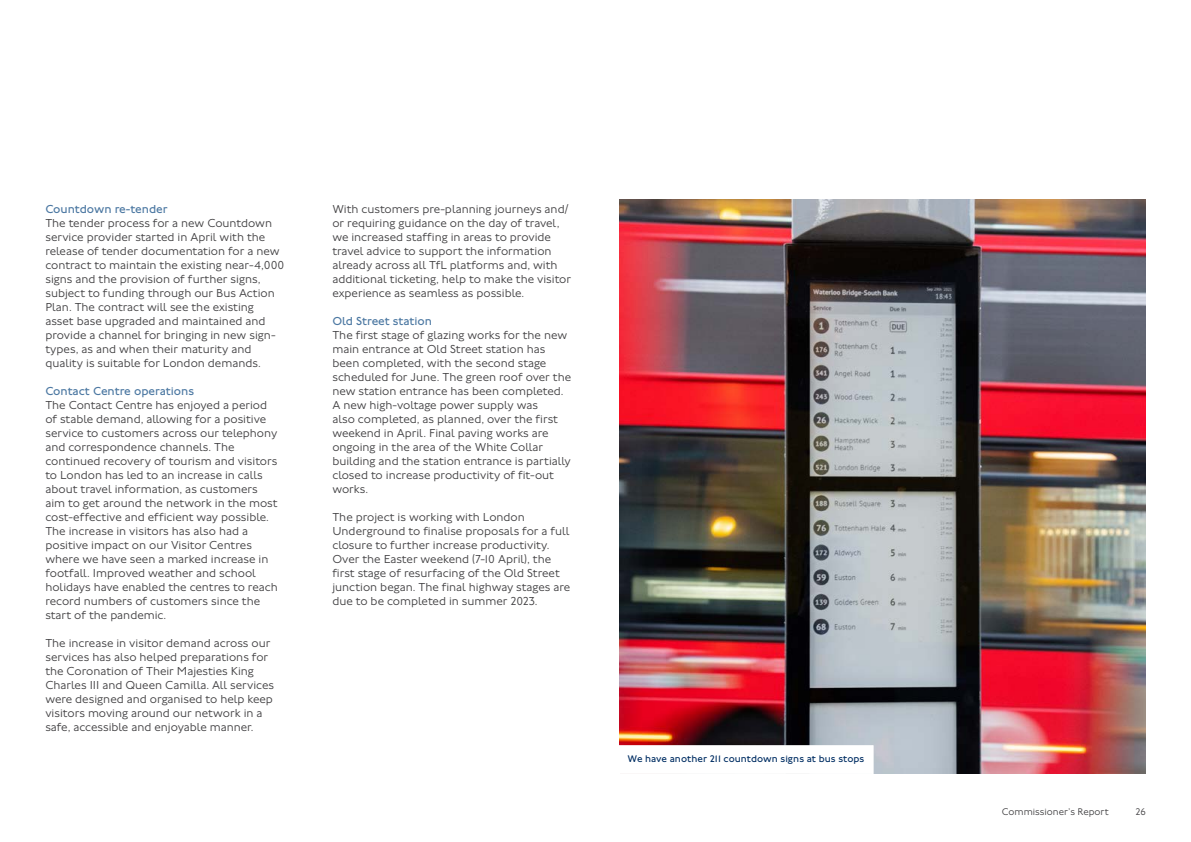
<style>
.page{position:relative;width:1191px;height:842px;background:#fff}
.page>*{position:absolute;margin:0;border:0;box-sizing:border-box;transform-origin:0 0}
.Body_12_14__P{font:300 12px/14px "Johnston 100";color:#414042}
.Body_Sub-heading_12{font:12px "Johnston 100";color:#4c78a2}
.t1{font:10px "Johnston 100";letter-spacing:.005em;color:#002e63}
.t2{font:300 10px "Johnston 100";color:#414042}
</style>
<div class="page">
<img style="left:619px;top:199px;width:526px;height:574px">
<svg style="left:619px;top:745px;width:254px;height:28px"></svg>
<h4 class="Body_Sub-heading_12" style="left:45px;top:203px;width:124px">Countdown re-tender</h4>
<p class="Body_12_14__P" style="left:45px;top:217px;width:240px">The tender process for a new Countdown service provider started in April with the release of tender documentation for a new contract to maintain the existing near-4,000 signs and the provision of further signs, subject to funding through our Bus Action Plan. The contract will see the existing asset base upgraded and maintained and provide a channel for bringing in new sign&shy;types, as and when their maturity and quality is suitable for London demands.</p>
<h4 class="Body_Sub-heading_12" style="left:45px;top:385px;width:150px">Contact Centre operations</h4>
<p class="Body_12_14__P" style="left:45px;top:399px;width:234px">The Contact Centre has enjoyed a period of stable demand, allowing for a positive service to customers across our telephony and correspondence channels. The continued recovery of tourism and visitors to London has led to an increase in calls about travel information, as customers aim to get around the network in the most cost-effective and efficient way possible.<br>The increase in visitors has also had a positive impact on our Visitor Centres where we have seen a marked increase in footfall. Improved weather and school holidays have enabled the centres to reach record numbers of customers since the start of the pandemic.</p>
<p class="Body_12_14__P" style="left:45px;top:637px;width:230px">The increase in visitor demand across our services has also helped preparations for the Coronation of Their Majesties King Charles III and Queen Camilla. All services were designed and organised to help keep visitors moving around our network in a safe, accessible and enjoyable manner.</p>
<p class="Body_12_14__P" style="left:332px;top:203px;width:240px">With customers pre-planning journeys and/ or requiring guidance on the day of travel, we increased staffing in areas to provide travel advice to support the information already across all TfL platforms and, with additional ticketing, help to make the visitor experience as seamless as possible.</p>
<h4 class="Body_Sub-heading_12" style="left:332px;top:315px;width:101px">Old Street station</h4>
<p class="Body_12_14__P" style="left:332px;top:329px;width:240px">The first stage of glazing works for the new main entrance at Old Street station has been completed, with the second stage scheduled for June. The green roof over the new station entrance has been completed.<br>A new high-voltage power supply was<br>also completed, as planned, over the first weekend in April. Final paving works are ongoing in the area of the White Collar building and the station entrance is partially closed to increase productivity of fit-out works.</p>
<p class="Body_12_14__P" style="left:332px;top:511px;width:239px">The project is working with London Underground to finalise proposals for a full closure to further increase productivity.<br>Over the Easter weekend (7-10 April), the first stage of resurfacing of the Old Street junction began. The final highway stages are due to be completed in summer 2023.</p>
<p class="t1" style="left:627px;top:753px;width:238px">We have another 211 countdown signs at bus stops</p>
<p class="t2" style="left:1002px;top:807px;width:108px">Commissioner’s Report</p>
<p class="t2" style="left:1135px;top:807px;width:12px">26</p>
</div>
